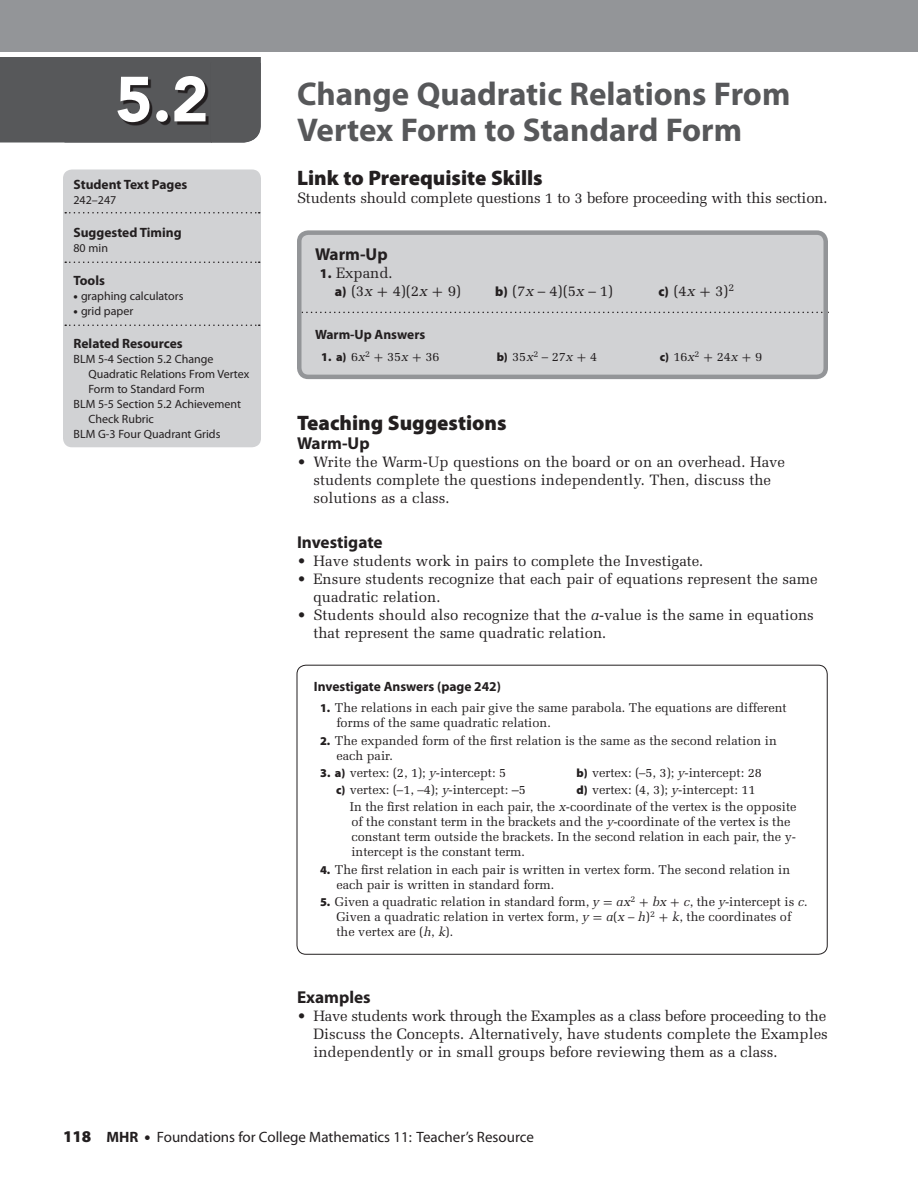
<style>
.page{position:relative;width:918px;height:1188px;background:#fff}
.page>*{position:absolute;margin:0;border:0;box-sizing:border-box;transform-origin:0 0}
.t1{font:900 63px "Avenir";color:#fff}
.t2{font:700 33px/36px "Myriad Pro";color:#57585a}
.t3{font:900 21px "Myriad Pro";color:#231f20}
.t4{font:700 17.25px "Myriad Pro";color:#231f20}
.t5{font:15px/18px "Melior";color:#231f20}
.t6{font:15px "Myriad";color:#231f20}
.t7{font:700 13.5px "Myriad Pro";color:#231f20}
.t8{font:12.75px/15px "Melior";letter-spacing:-.005em;color:#231f20}
.t9{font:12px "Myriad Pro";color:#231f20}
.s1{font-weight:900}
.s2{font-family:"Myriad Pro";font-weight:900;font-size:13.5px}
.s3{font-style:italic}
.s4{font-family:"Uni Math"}
.s5{font-family:"Myriad Pro";font-weight:900;font-size:12px}
.s6{font-family:"Myriad Pro";font-weight:900;font-size:16.5px}
.s7{font-weight:700}
</style>
<div class="page">
<div style="left:0;top:0;width:918px;height:52px;background:#939598"></div>
<div style="left:63px;top:170px;width:198px;height:277px;background:#d1d2d4;border-radius:9px"></div>
<svg style="left:65px;top:212px;width:195px;height:2px"></svg>
<svg style="left:65px;top:262px;width:195px;height:1px"></svg>
<svg style="left:65px;top:325px;width:195px;height:1px"></svg>
<div style="left:299px;top:233px;width:527px;height:144px;background:#d1d2d4;border-radius:9px"></div>
<svg style="left:302px;top:312px;width:521px;height:1px"></svg>
<div style="left:297px;top:230px;width:531px;height:149px;border:4px solid #939598;border-radius:9px"></div>
<div style="left:297px;top:665px;width:531px;height:290px;border:1px solid #231f20;border-radius:9px"></div>
<svg style="left:0;top:57px;width:261px;height:86px;background:#535456"></svg>
<h1 class="t1" style="left:115px;top:61px;width:95px">5.2</h1>
<h2 class="t2" style="left:297px;top:75px;width:495px">Change Quadratic Relations From<br>Vertex Form to Standard Form</h2>
<h3 class="t3" style="left:297px;top:164px;width:247px">Link to Prerequisite Skills</h3>
<p class="t5" style="left:297px;top:189px;width:532px">Students should complete questions 1 to 3 before proceeding with this section.</p>
<p class="t7" style="left:74px;top:175px;width:115px">Student Text Pages</p>
<p class="t9" style="left:74px;top:192px;width:44px">242–247</p>
<p class="t7" style="left:74px;top:223px;width:110px">Suggested Timing</p>
<p class="t9" style="left:74px;top:240px;width:36px">80 min</p>
<p class="t7" style="left:74px;top:271px;width:33px">Tools</p>
<p class="t9" style="left:74px;top:288px;width:111px"><span class="s1">•</span> graphing calculators</p>
<p class="t9" style="left:74px;top:303px;width:61px"><span class="s1">•</span> grid paper</p>
<p class="t7" style="left:74px;top:334px;width:111px">Related Resources</p>
<p class="t9" style="left:74px;top:351px;width:142px">BLM 5-4 Section 5.2 Change</p>
<p class="t9" style="left:88px;top:366px;width:162px">Quadratic Relations From Vertex</p>
<p class="t9" style="left:88px;top:381px;width:118px">Form to Standard Form</p>
<p class="t9" style="left:74px;top:396px;width:169px">BLM 5-5 Section 5.2 Achievement</p>
<p class="t9" style="left:88px;top:411px;width:67px">Check Rubric</p>
<p class="t9" style="left:74px;top:426px;width:148px">BLM G-3 Four Quadrant Grids</p>
<h3 class="t4" style="left:315px;top:243px;width:74px">Warm-Up</h3>
<p class="t5" style="left:335px;top:264px;width:128px;text-indent:-15px"><span class="s2">1.</span> Expand.<br><span class="s2">a)</span> (3<span class="s3">x</span> <span class="s4">+</span> 4)(2<span class="s3">x</span> <span class="s4">+</span> 9)</p>
<p class="t5" style="left:495px;top:282px;width:119px"><span class="s2">b)</span> (7<span class="s3">x</span> <span class="s4">–</span> 4)(5<span class="s3">x</span> <span class="s4">–</span> 1)</p>
<p class="t5" style="left:659px;top:282px;width:77px"><span class="s2">c)</span> (4<span class="s3">x</span> <span class="s4">+</span> 3)<sup>2</sup></p>
<p class="t7" style="left:315px;top:326px;width:112px">Warm-Up Answers</p>
<p class="t8" style="left:321px;top:349px;width:120px"><span class="s5">1. a)</span> 6<span class="s3">x</span><sup>2</sup> <span class="s4">+</span> 35<span class="s3">x</span> <span class="s4">+</span> 36</p>
<p class="t8" style="left:497px;top:349px;width:102px"><span class="s5">b)</span> 35<span class="s3">x</span><sup>2</sup> <span class="s4">–</span> 27<span class="s3">x</span> <span class="s4">+</span> 4</p>
<p class="t8" style="left:660px;top:349px;width:104px"><span class="s5">c)</span> 16<span class="s3">x</span><sup>2</sup> <span class="s4">+</span> 24<span class="s3">x</span> <span class="s4">+</span> 9</p>
<h3 class="t3" style="left:297px;top:409px;width:211px">Teaching Suggestions</h3>
<h3 class="t4" style="left:297px;top:432px;width:74px">Warm-Up</h3>
<p class="t5" style="left:314px;top:453px;width:473px;text-indent:-16px">• Write the Warm-Up questions on the board or on an overhead. Have students complete the questions independently. Then, discuss the solutions as a class.</p>
<h3 class="t4" style="left:297px;top:531px;width:87px">Investigate</h3>
<p class="t5" style="left:297px;top:552px;width:408px">• Have students work in pairs to complete the Investigate.</p>
<p class="t5" style="left:314px;top:570px;width:506px;text-indent:-16px">• Ensure students recognize that each pair of equations represent the same quadratic relation.</p>
<p class="t5" style="left:314px;top:606px;width:502px;text-indent:-16px">• Students should also recognize that the <span class="s3">a</span>-value is the same in equations that represent the same quadratic relation.</p>
<p class="t7" style="left:314px;top:677px;width:189px">Investigate Answers (page 242)</p>
<p class="t8" style="left:336px;top:700px;width:452px;text-indent:-16px"><span class="s5">1.</span> The relations in each pair give the same parabola. The equations are different forms of the same quadratic relation.</p>
<p class="t8" style="left:336px;top:733px;width:442px;text-indent:-16px"><span class="s5">2.</span> The expanded form of the first relation is the same as the second relation in each pair.</p>
<p class="t8" style="left:320px;top:765px;width:188px"><span class="s5">3. a)</span> vertex: (2, 1); <span class="s3">y</span>-intercept: 5</p>
<p class="t8" style="left:577px;top:765px;width:187px"><span class="s5">b)</span> vertex: (<span class="s4">–</span>5, 3); <span class="s3">y</span>-intercept: 28</p>
<p class="t8" style="left:336px;top:782px;width:191px"><span class="s5">c)</span> vertex: (<span class="s4">–</span>1, <span class="s4">–</span>4); <span class="s3">y</span>-intercept: –5</p>
<p class="t8" style="left:350px;top:781px;width:448px;line-height:17.2px;text-indent:227px"><span class="s5">d)</span> vertex: (4, 3); <span class="s3">y</span>-intercept: 11<br>In the first relation in each pair, the <span class="s3">x</span>-coordinate of the vertex is the opposite</p>
<p class="t8" style="left:351px;top:814px;width:446px">of the constant term in the brackets and the <span class="s3">y</span>-coordinate of the vertex is the constant term outside the brackets. In the second relation in each pair, the y&shy;intercept is the constant term.</p>
<p class="t8" style="left:336px;top:862px;width:455px;text-indent:-16px"><span class="s5">4.</span> The first relation in each pair is written in vertex form. The second relation in each pair is written in standard form.</p>
<p class="t8" style="left:336px;top:894px;width:473px;text-indent:-16px"><span class="s5">5.</span> Given a quadratic relation in standard form, <span class="s3">y</span> <span class="s4">=</span> <span class="s3">ax</span><sup>2</sup> <span class="s4">+</span> <span class="s3">bx</span> <span class="s4">+</span> <span class="s3">c</span>, the <span class="s3">y</span>-intercept is <span class="s3">c</span>.<br>Given a quadratic relation in vertex form, <span class="s3">y</span> <span class="s4">=</span> <span class="s3">a</span>(<span class="s3">x</span> <span class="s4">–</span> <span class="s3">h</span>)<sup>2</sup> <span class="s4">+</span> <span class="s3">k</span>, the coordinates of the vertex are (<span class="s3">h</span>, <span class="s3">k</span>).</p>
<h3 class="t4" style="left:297px;top:986px;width:75px">Examples</h3>
<p class="t5" style="left:314px;top:1006px;width:516px;text-align:justify;text-indent:-16px">• Have students work through the Examples as a class before proceeding to the Discuss the Concepts. Alternatively, have students complete the Examples independently or in small groups before reviewing them as a class.</p>
<p class="t6" style="left:63px;top:1129px;width:472px"><span class="s6">118</span> <span class="s7">MHR</span> <span class="s6">•</span> Foundations for College Mathematics 11: Teacher’s Resource</p>
</div>
